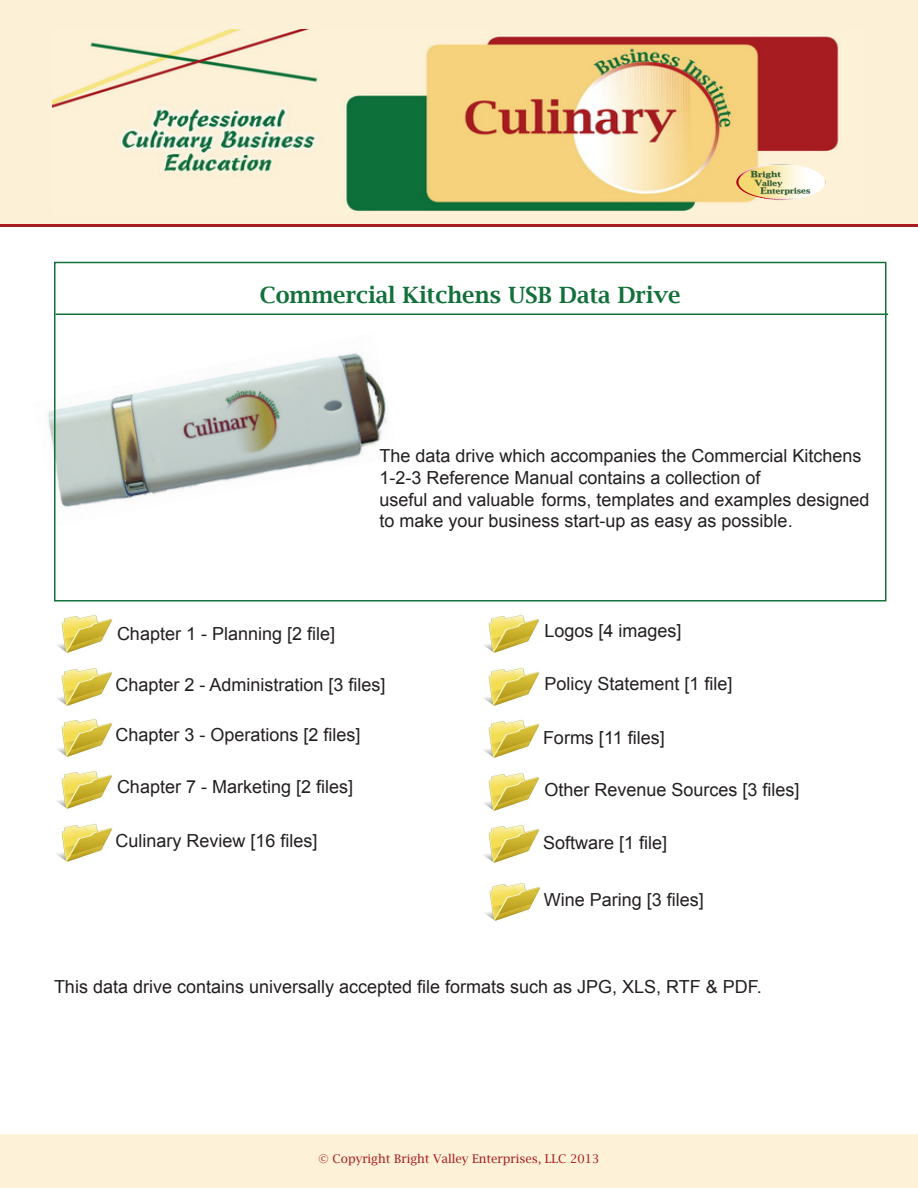
<style>
.page{position:relative;width:918px;height:1188px;background:#fff}
.page>*{position:absolute;margin:0;border:0;box-sizing:border-box;transform-origin:0 0}
.t1{font:600 22.5px "Lucida Bright";color:#12703a}
.t2{font:18px/21.6px "Arial";color:#231f20}
.t3{font:12px "Lucida Bright";color:#a61c1f}
</style>
<div class="page">
<img style="left:48px;top:353px;width:339px;height:154px">
<div style="left:0;top:0;width:918px;height:224px;background:#fcf1d7"></div>
<hr style="left:0;top:224px;width:918px;height:3px;background:#a61c1f">
<img style="left:52px;top:30px;width:787px;height:181px">
<hr style="left:56px;top:314px;width:832px;height:1px;background:#12703a">
<div style="left:54px;top:262px;width:832px;height:340px;border:2px solid #12703a"></div>
<img style="left:57px;top:614px;width:55px;height:92px">
<img style="left:484px;top:614px;width:56px;height:249px">
<img style="left:57px;top:718px;width:55px;height:144px">
<img style="left:735px;top:163px;width:91px;height:38px">
<img style="left:485px;top:882px;width:56px;height:39px">
<p class="t1" style="left:260px;top:282px;width:423px">Commercial Kitchens USB Data Drive</p>
<p class="t2" style="left:117px;top:623px;width:220px">Chapter 1 - Planning [2 file]</p>
<p class="t2" style="left:380px;top:445px;width:484px">The data drive which accompanies the Commercial Kitchens</p>
<p class="t2" style="left:380px;top:467px;width:383px">1-2-3 Reference Manual contains a collection of</p>
<p class="t2" style="left:380px;top:489px;width:492px">useful and valuable forms, templates and examples designed to make your business start-up as easy as possible.</p>
<p class="t2" style="left:544px;top:620px;width:139px">Logos [4 images]</p>
<p class="t2" style="left:116px;top:674px;width:272px">Chapter 2 - Administration [3 files]</p>
<p class="t2" style="left:544px;top:673px;width:190px">Policy Statement [1 file]</p>
<p class="t2" style="left:116px;top:724px;width:247px">Chapter 3 - Operations [2 files]</p>
<p class="t2" style="left:543px;top:727px;width:123px">Forms [11 files]</p>
<p class="t2" style="left:117px;top:776px;width:238px">Chapter 7 - Marketing [2 files]</p>
<p class="t2" style="left:544px;top:779px;width:257px">Other Revenue Sources [3 files]</p>
<p class="t2" style="left:116px;top:830px;width:204px">Culinary Review [16 files]</p>
<p class="t2" style="left:543px;top:832px;width:126px">Software [1 file]</p>
<p class="t2" style="left:544px;top:889px;width:162px">Wine Paring [3 files]</p>
<p class="t2" style="left:54px;top:976px;width:709px">This data drive contains universally accepted file formats such as JPG, XLS, RTF &amp; PDF.</p>
<p class="t3" style="left:319px;top:1152px;width:282px">© Copyright Bright Valley Enterprises, LLC 2013</p>
</div>
